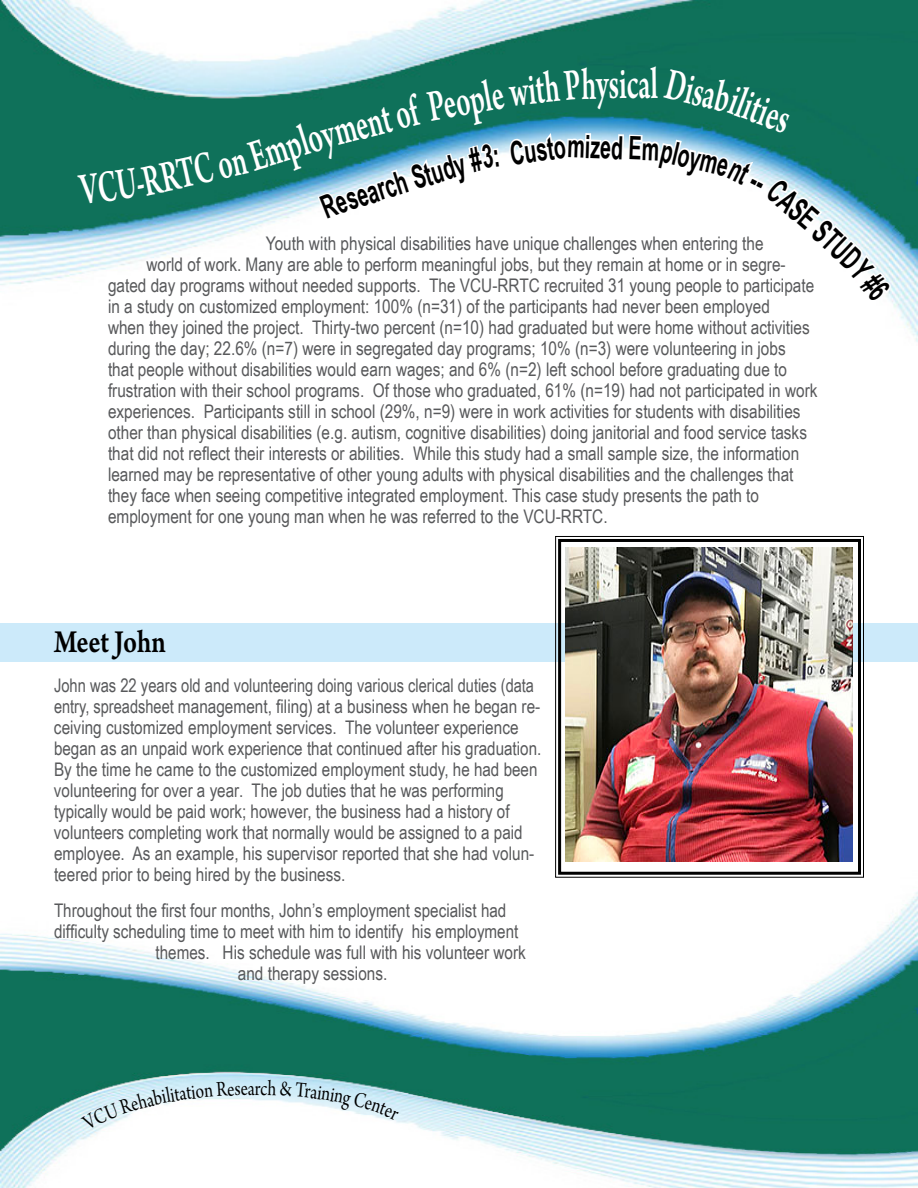
<style>
.page{position:relative;width:918px;height:1188px;background:#fff}
.page>*{position:absolute;margin:0;border:0;box-sizing:border-box;transform-origin:0 0}
.t1{font:600 47.25px "Arno Pro";color:#fff;scale:.6 1}
.t2{font:33.75px "Arno Pro Smbd Sm Text";letter-spacing:-.005em;color:#000;scale:.8 1}
.t3{font:700 32.1px "Arial Narrow";color:#000;scale:.75 1}
.t4{font:22.5px "Arno Pro Subhead";color:#000;scale:.8 1}
.t5{font:18.75px "Arial Narrow";color:#58595b}
.t6{font:18.75px/21px "Arial Narrow";color:#58595b;scale:.96 1}
</style>
<div class="page">
<img style="left:0;top:892px;width:918px;height:296px">
<img style="left:0;top:0;width:918px;height:342px">
<div style="left:0;top:623px;width:918px;height:39px;background:#cceafa"></div>
<img style="left:555px;top:536px;width:309px;height:342px">
<div style="left:558px;top:539px;width:303px;height:336px;border:3px solid #000"></div>
<svg style="left:316px;top:0;width:577px;height:315px"></svg>
<svg style="left:81px;top:1082px;width:167px;height:49px"></svg>
<svg style="left:261px;top:1080px;width:138px;height:40px"></svg>
<h1 class="t1" style="left:424px;top:80px;width:129px;rotate:-10deg">People</h1>
<h1 class="t1" style="left:507px;top:65px;width:121px;rotate:-6deg">with P</h1>
<h1 class="t1" style="left:581px;top:57px;width:128px;rotate:-1deg">hysical</h1>
<h1 class="t1" style="left:673px;top:57px;width:110px;rotate:14deg">Disab</h1>
<h1 class="t1" style="left:741px;top:73px;width:104px;rotate:20deg">ilities</h1>
<h1 class="t1" style="left:315px;top:109px;width:166px;rotate:-15deg">yment of</h1>
<h1 class="t1" style="left:242px;top:131px;width:126px;rotate:-17deg">Emplo</h1>
<h3 class="t3" style="left:479px;top:133px;width:114px;rotate:-8deg">3: Custo</h3>
<h3 class="t3" style="left:568px;top:121px;width:124px;rotate:2deg">mized Em</h3>
<h3 class="t3" style="left:667px;top:126px;width:93px;rotate:13deg">ployme</h3>
<h3 class="t3" style="left:406px;top:155px;width:96px;rotate:-16deg">Study #</h3>
<h1 class="t1" style="left:138px;top:155px;width:178px;rotate:-12deg">RRTC on</h1>
<h3 class="t3" style="left:742px;top:145px;width:51px;rotate:27deg">nt --</h3>
<h1 class="t1" style="left:77px;top:163px;width:110px;rotate:-8deg">VCU-</h1>
<h3 class="t3" style="left:339px;top:177px;width:86px;rotate:-18deg">search</h3>
<h3 class="t3" style="left:788px;top:168px;width:74px;rotate:41deg">CASE</h3>
<h3 class="t3" style="left:834px;top:209px;width:73px;rotate:43deg">STUD</h3>
<p class="t5" style="left:266px;top:229px;width:499px">Youth with physical disabilities have unique challenges when entering the</p>
<p class="t5" style="left:146px;top:250px;width:641px">world of work. Many are able to perform meaningful jobs, but they remain at home or in segre-</p>
<p class="t5" style="left:108px;top:271px;width:708px">gated day programs without needed supports. The VCU-RRTC recruited 31 young people to participate</p>
<p class="t5" style="left:108px;top:292px;width:663px">in a study on customized employment: 100% (n=31) of the participants had never been employed</p>
<p class="t5" style="left:108px;top:313px;width:703px">when they joined the project. Thirty-two percent (n=10) had graduated but were home without activities</p>
<p class="t5" style="left:108px;top:334px;width:679px">during the day; 22.6% (n=7) were in segregated day programs; 10% (n=3) were volunteering in jobs</p>
<p class="t5" style="left:108px;top:355px;width:681px">that people without disabilities would earn wages; and 6% (n=2) left school before graduating due to</p>
<p class="t5" style="left:108px;top:376px;width:711px">frustration with their school programs. Of those who graduated, 61% (n=19) had not participated in work</p>
<p class="t5" style="left:108px;top:397px;width:694px">experiences. Participants still in school (29%, n=9) were in work activities for students with disabilities</p>
<p class="t5" style="left:108px;top:418px;width:701px">other than physical disabilities (e.g. autism, cognitive disabilities) doing janitorial and food service tasks</p>
<p class="t5" style="left:108px;top:439px;width:693px">that did not reflect their interests or abilities. While this study had a small sample size, the information</p>
<p class="t5" style="left:108px;top:460px;width:687px">learned may be representative of other young adults with physical disabilities and the challenges that</p>
<p class="t5" style="left:108px;top:481px;width:653px">they face when seeing competitive integrated employment. This case study presents the path to</p>
<p class="t5" style="left:108px;top:502px;width:501px">employment for one young man when he was referred to the VCU-RRTC.</p>
<h2 class="t2" style="left:54px;top:622px;width:141px">Meet John</h2>
<p class="t6" style="left:54px;top:674px;width:509px">John was 22 years old and volunteering doing various clerical duties (data entry, spreadsheet management, filing) at a business when he began re&shy;ceiving customized employment services. The volunteer experience began as an unpaid work experience that continued after his graduation.<br>By the time he came to the customized employment study, he had been volunteering for over a year. The job duties that he was performing typically would be paid work; however, the business had a history of volunteers completing work that normally would be assigned to a paid employee. As an example, his supervisor reported that she had volun&shy;teered prior to being hired by the business.</p>
<p class="t5" style="left:54px;top:896px;width:454px">Throughout the first four months, John’s employment specialist had</p>
<p class="t5" style="left:54px;top:917px;width:466px">difficulty scheduling time to meet with him to identify his employment</p>
<p class="t5" style="left:156px;top:938px;width:372px">themes. His schedule was full with his volunteer work</p>
<p class="t5" style="left:238px;top:959px;width:151px">and therapy sessions.</p>
<p class="t4" style="left:248px;top:1076px;width:17px">ar</p>
</div>
